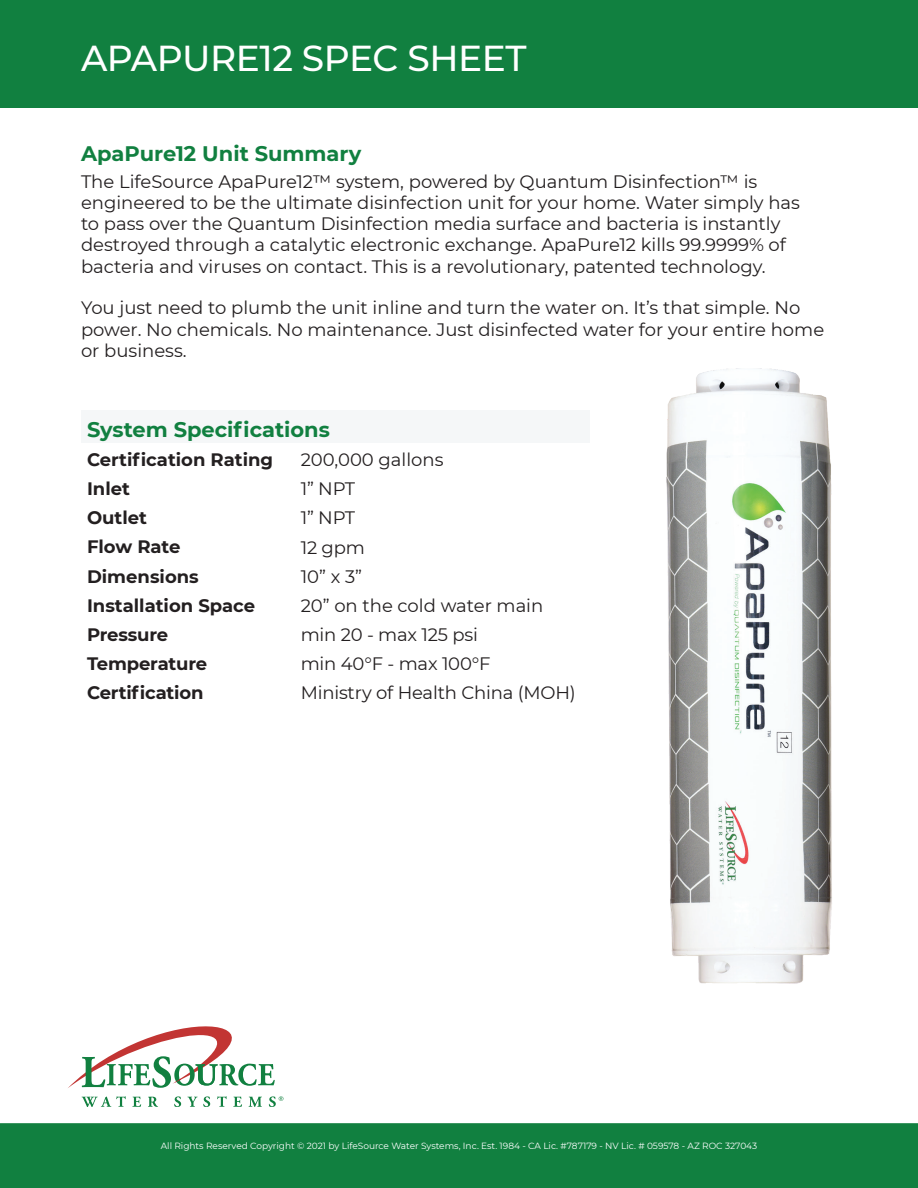
<style>
.page{position:relative;width:918px;height:1188px;background:#fff}
.page>*{position:absolute;margin:0;border:0;box-sizing:border-box;transform-origin:0 0}
.t1{font:500 36px "Montserrat";letter-spacing:-.01em;color:#fff}
.t2{font:700 21px "Montserrat";color:#118040}
.t3{font:18px/29.1px "Montserrat";color:#231f20}
.t4{font:700 18px/29.1px "Montserrat";color:#231f20}
.t5{font:9px "Montserrat";color:#fff}
</style>
<div class="page">
<svg style="left:68px;top:1026px;width:207px;height:62px"></svg>
<svg style="left:82px;top:1096px;width:44px;height:11px"></svg>
<svg style="left:132px;top:1097px;width:9px;height:10px"></svg>
<svg style="left:148px;top:1097px;width:10px;height:10px"></svg>
<svg style="left:174px;top:1096px;width:7px;height:11px"></svg>
<svg style="left:187px;top:1096px;width:23px;height:11px"></svg>
<svg style="left:217px;top:1096px;width:10px;height:11px"></svg>
<svg style="left:233px;top:1097px;width:9px;height:10px"></svg>
<svg style="left:249px;top:1097px;width:13px;height:10px"></svg>
<svg style="left:269px;top:1096px;width:14px;height:11px"></svg>
<div style="left:0;top:1123px;width:918px;height:65px;background:#118040;border:2px solid #118040"></div>
<div style="left:0;top:0;width:918px;height:108px;background:#118040"></div>
<div style="left:81px;top:410px;width:509px;height:33px;background:#f5f7f8"></div>
<img style="left:666px;top:368px;width:166px;height:616px">
<h1 class="t1" style="left:81px;top:34px;width:447px">APAPURE12 SPEC SHEET</h1>
<p class="t2" style="left:81px;top:138px;width:282px">ApaPure12 Unit Summary</p>
<p class="t3" style="left:81px;top:171px;width:721px;line-height:21px">The LifeSource ApaPure12™ system, powered by Quantum Disinfection™ is engineered to be the ultimate disinfection unit for your home. Water simply has to pass over the Quantum Disinfection media surface and bacteria is instantly destroyed through a catalytic electronic exchange. ApaPure12 kills 99.9999% of bacteria and viruses on contact. This is a revolutionary, patented technology.</p>
<p class="t3" style="left:81px;top:297px;width:745px;line-height:21px">You just need to plumb the unit inline and turn the water on. It’s that simple. No power. No chemicals. No maintenance. Just disinfected water for your entire home or business.</p>
<p class="t2" style="left:87px;top:414px;width:244px">System Specifications</p>
<p class="t4" style="left:87px;top:444px;width:188px">Certification Rating<br>Inlet<br>Outlet<br>Flow Rate<br>Dimensions<br>Installation Space<br>Pressure<br>Temperature<br>Certification</p>
<p class="t3" style="left:301px;top:445px;width:277px">200,000 gallons<br>1” NPT<br>1” NPT<br>12 gpm<br>10” x 3”<br>20” on the cold water main min 20 - max 125 psi<br>min 40°F - max 100°F<br>Ministry of Health China (MOH)</p>
<p class="t5" style="left:161px;top:1140px;width:598px">All Rights Reserved Copyright © 2021 by LifeSource Water Systems, Inc. Est. 1984 - CA Lic. #787179 - NV Lic. # 059578 - AZ ROC 327043</p>
</div>
